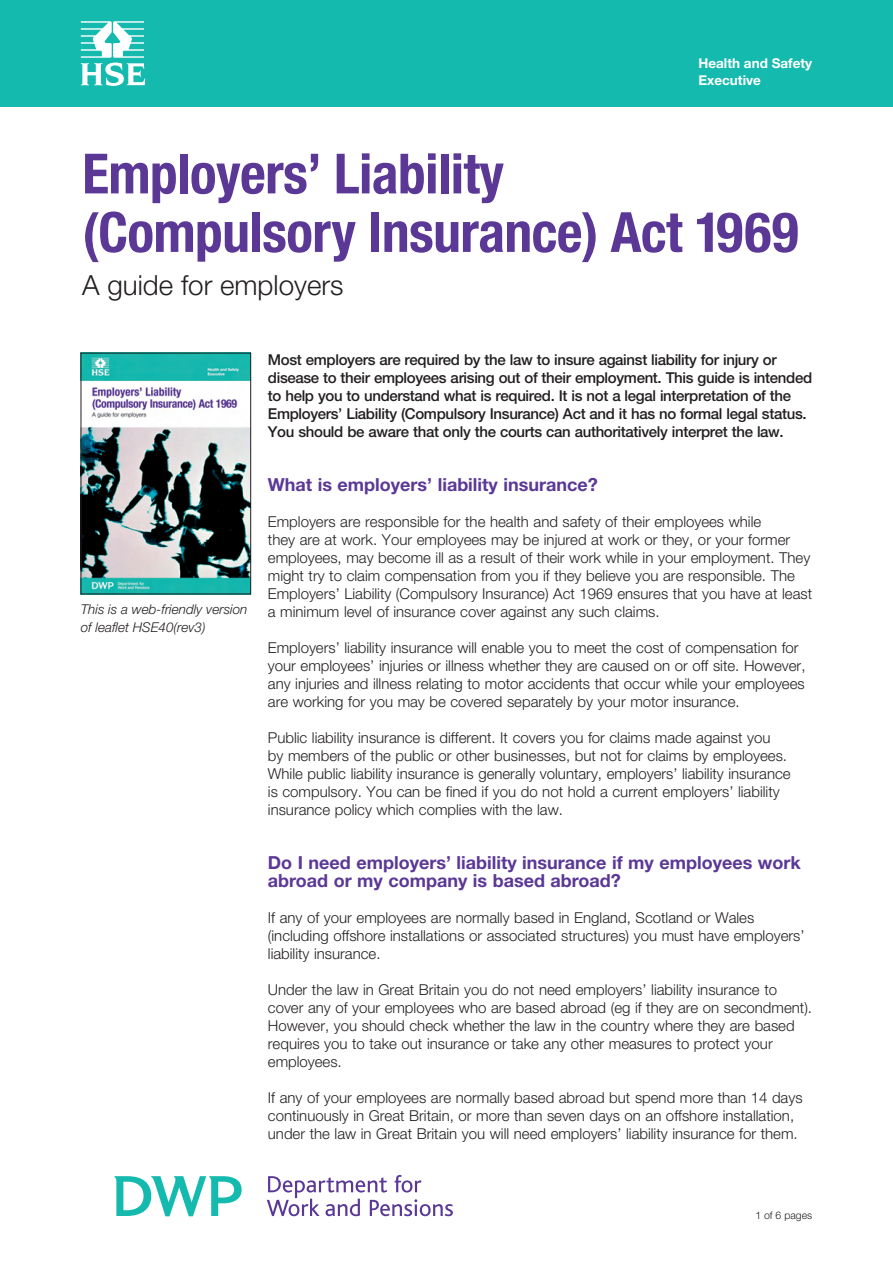
<style>
.page{position:relative;width:893px;height:1263px;background:#fff}
.page>*{position:absolute;margin:0;border:0;box-sizing:border-box;transform-origin:0 0}
.t1{font:700 condensed 55.5px/58.5px "Helvetica Neue";letter-spacing:-.01em;color:#5b3896}
.t2{font:300 27.75px "Helvetica Neue";color:#231f20}
.t3{font:700 18px/18px "Helvetica Neue";color:#5b3896}
.t4{font:300 15px/18px "Helvetica Neue";color:#231f20}
.t5{font:500 15px/18px "Helvetica Neue";letter-spacing:-.02em;color:#231f20}
.t6{font:italic 300 13.5px/18px "Helvetica Neue";color:#231f20}
.t7{font:700 13.5px/16.5px "Helvetica Neue";color:#fff}
.t8{font:300 10.5px "Helvetica Neue";color:#231f20}
</style>
<div class="page">
<div style="left:0;top:0;width:893px;height:106px;background:#15baaf"></div>
<svg style="left:81px;top:21px;width:64px;height:65px"></svg>
<img style="left:83px;top:355px;width:166px;height:237px">
<div style="left:81px;top:353px;width:170px;height:241px;border:1px solid #231f20"></div>
<svg style="left:267px;top:1175px;width:186px;height:41px"></svg>
<svg style="left:114px;top:1176px;width:128px;height:40px"></svg>
<p class="t7" style="left:698px;top:55px;width:115px">Health and Safety<br>Executive</p>
<h1 class="t1" style="left:82px;top:144px;width:718px">Employers’ Liability<br>(Compulsory Insurance) Act 1969</h1>
<h2 class="t2" style="left:82px;top:269px;width:263px">A guide for employers</h2>
<p class="t6" style="left:81px;top:600px;width:168px">This is a web-friendly version of leaflet HSE40(rev3)</p>
<p class="t5" style="left:268px;top:350px;width:546px">Most employers are required by the law to insure against liability for injury or disease to their employees arising out of their employment. This guide is intended to help you to understand what is required. It is not a legal interpretation of the Employers’ Liability (Compulsory Insurance) Act and it has no formal legal status.<br>You should be aware that only the courts can authoritatively interpret the law.</p>
<h3 class="t3" style="left:268px;top:475px;width:331px">What is employers’ liability insurance?</h3>
<p class="t4" style="left:268px;top:512px;width:546px">Employers are responsible for the health and safety of their employees while<br>they are at work. Your employees may be injured at work or they, or your former employees, may become ill as a result of their work while in your employment. They might try to claim compensation from you if they believe you are responsible. The Employers’ Liability (Compulsory Insurance) Act 1969 ensures that you have at least a minimum level of insurance cover against any such claims.</p>
<p class="t4" style="left:268px;top:638px;width:539px">Employers’ liability insurance will enable you to meet the cost of compensation for your employees’ injuries or illness whether they are caused on or off site. However, any injuries and illness relating to motor accidents that occur while your employees are working for you may be covered separately by your motor insurance.</p>
<p class="t4" style="left:268px;top:728px;width:524px">Public liability insurance is different. It covers you for claims made against you<br>by members of the public or other businesses, but not for claims by employees.<br>While public liability insurance is generally voluntary, employers’ liability insurance is compulsory. You can be fined if you do not hold a current employers’ liability insurance policy which complies with the law.</p>
<h3 class="t3" style="left:268px;top:853px;width:534px">Do I need employers’ liability insurance if my employees work abroad or my company is based abroad?</h3>
<p class="t4" style="left:268px;top:908px;width:538px">If any of your employees are normally based in England, Scotland or Wales (including offshore installations or associated structures) you must have employers’ liability insurance.</p>
<p class="t4" style="left:268px;top:980px;width:546px">Under the law in Great Britain you do not need employers’ liability insurance to cover any of your employees who are based abroad (eg if they are on secondment).<br>However, you should check whether the law in the country where they are based requires you to take out insurance or take any other measures to protect your employees.</p>
<p class="t4" style="left:268px;top:1088px;width:536px">If any of your employees are normally based abroad but spend more than 14 days continuously in Great Britain, or more than seven days on an offshore installation, under the law in Great Britain you will need employers’ liability insurance for them.</p>
<p class="t8" style="left:755px;top:1209px;width:58px">1 of 6 pages</p>
</div>
